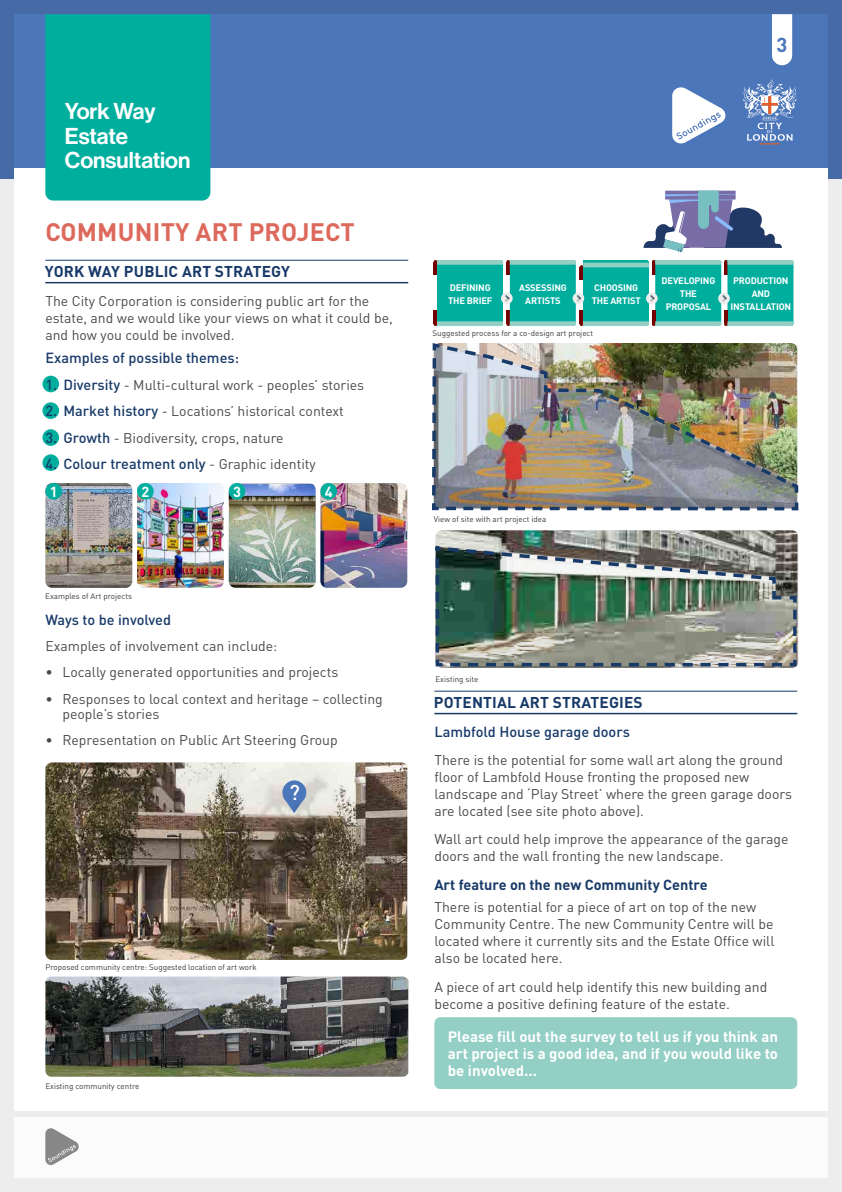
<style>
.page{position:relative;width:842px;height:1192px;background:#ededed}
.page>*{position:absolute;margin:0;border:0;box-sizing:border-box;transform-origin:0 0}
.t1{font:700 25px "DIN Pro";letter-spacing:.01em;color:#dd685c}
.t2{font:22.5px/24.8px "N Haas Grotesk DS Std 65 Md";color:#fff}
.t3{font:500 21.25px "DIN Pro";color:#fff}
.t4{font:700 20px "DIN Pro";color:#4c76ba}
.t5{font:700 15.5px "DIN Pro";letter-spacing:.01em;color:#183a68}
.t6{font:700 15px/17px "DIN Pro";color:#fff;text-align:justify}
.t7{font:500 14.5px "DIN Pro";color:#183a68}
.t8{font:700 14.5px "DIN Pro";color:#183a68}
.t9{font:700 14.5px "DIN Pro";color:#fff}
.t10{font:14px/17px "DIN Pro";color:#4a4a49}
.t11{font:700 9.35px/13px "DIN Pro";letter-spacing:-.02em;color:#fff;text-align:center}
.t12{font:8px "DIN Pro";color:#3c3c3b}
.s1{font-weight:500;font-size:14.5px;color:#183a68}
.s2{font-weight:400;font-size:14px;color:#4a4a49}
</style>
<div class="page">
<div style="left:0;top:0;width:842px;height:179px;background:#456aa6"></div>
<div style="left:14px;top:14px;width:814px;height:1164px;background:#fff"></div>
<div style="left:14px;top:14px;width:814px;height:153px;background:#4c76ba"></div>
<svg style="left:742px;top:78px;width:55px;height:66px"></svg>
<svg style="left:672px;top:87px;width:53px;height:56px"></svg>
<div style="left:45px;top:14px;width:165px;height:187px;background:#00ae9e"></div>
<div style="left:14px;top:1117px;width:814px;height:61px;background:#fbfbfb"></div>
<div style="left:11px;top:1111px;width:821px;height:6px;background:#ededed"></div>
<svg style="left:45px;top:1128px;width:34px;height:37px"></svg>
<div style="left:434px;top:1017px;width:363px;height:72px;background:#94cfc5;border-radius:6px"></div>
<svg style="left:643px;top:191px;width:139px;height:61px"></svg>
<img style="left:45px;top:762px;width:363px;height:198px">
<div style="left:42px;top:402px;width:17px;height:17px;background:#00ae9e;border-radius:50%"></div>
<div style="left:42px;top:429px;width:17px;height:17px;background:#00ae9e;border-radius:50%"></div>
<div style="left:42px;top:454px;width:17px;height:17px;background:#00ae9e;border-radius:50%"></div>
<div style="left:42px;top:376px;width:17px;height:16px;background:#00ae9e;border-radius:50%"></div>
<hr style="left:45px;top:260px;width:363px;height:1px;background:#183a68">
<hr style="left:434px;top:691px;width:363px;height:1px;background:#183a68">
<hr style="left:45px;top:282px;width:363px;height:1px;background:#183a68">
<hr style="left:434px;top:713px;width:363px;height:1px;background:#183a68">
<svg style="left:772px;top:14px;width:20px;height:51px"></svg>
<svg style="left:434px;top:260px;width:359px;height:66px;background:#26b3a5"></svg>
<svg style="left:283px;top:780px;width:22px;height:33px"></svg>
<div style="left:282px;top:780px;width:24px;height:25px;background:#4c76ba;border-radius:50%"></div>
<img style="left:45px;top:977px;width:363px;height:100px">
<img style="left:432px;top:343px;width:367px;height:168px">
<img style="left:435px;top:530px;width:362px;height:13px">
<img style="left:45px;top:483px;width:87px;height:105px">
<img style="left:320px;top:483px;width:87px;height:105px">
<img style="left:137px;top:483px;width:87px;height:105px">
<img style="left:229px;top:483px;width:87px;height:105px">
<div style="left:45px;top:483px;width:17px;height:17px;background:#00ae9e;border-radius:50%"></div>
<div style="left:137px;top:483px;width:17px;height:17px;background:#00ae9e;border-radius:50%"></div>
<div style="left:229px;top:483px;width:16px;height:17px;background:#00ae9e;border-radius:50%"></div>
<div style="left:320px;top:483px;width:17px;height:17px;background:#00ae9e;border-radius:50%"></div>
<img style="left:435px;top:543px;width:363px;height:125px">
<h2 class="t2" style="left:65px;top:99px;width:127px">York Way<br>Estate<br>Consultation</h2>
<h1 class="t1" style="left:45px;top:215px;width:311px">COMMUNITY ART PROJECT</h1>
<p class="t5" style="left:45px;top:261px;width:247px">YORK WAY PUBLIC ART STRATEGY</p>
<p class="t10" style="left:45px;top:292px;width:349px">The City Corporation is considering public art for the estate, and we would like your views on what it could be, and how you could be involved.</p>
<p class="t7" style="left:45px;top:348px;width:195px">Examples of possible themes:</p>
<p class="t10" style="left:45px;top:376px;width:320px"><span class="s1">1. Diversity</span> - Multi-cultural work - peoples’ stories</p>
<p class="t10" style="left:45px;top:402px;width:300px"><span class="s1">2. Market history</span> - Locations’ historical context</p>
<p class="t10" style="left:45px;top:428px;width:240px"><span class="s1">3. Growth</span> - Biodiversity, crops, nature</p>
<p class="t7" style="left:45px;top:454px;width:272px">4. Colour treatment only <span class="s2">- Graphic identity</span></p>
<p class="t9" style="left:50px;top:482px;width:9px">1</p>
<p class="t9" style="left:141px;top:482px;width:9px">2</p>
<p class="t9" style="left:233px;top:482px;width:9px">3</p>
<p class="t9" style="left:325px;top:482px;width:9px">4</p>
<p class="t12" style="left:45px;top:591px;width:88px">Examples of Art projects</p>
<p class="t7" style="left:45px;top:610px;width:127px">Ways to be involved</p>
<p class="t10" style="left:45px;top:637px;width:234px">Examples of involvement can include:</p>
<p class="t10" style="left:45px;top:663px;width:294px">• Locally generated opportunities and projects</p>
<p class="t10" style="left:62px;top:691px;width:322px;line-height:15px;text-indent:-17px">• Responses to local context and heritage – collecting people’s stories</p>
<p class="t10" style="left:45px;top:731px;width:294px">• Representation on Public Art Steering Group</p>
<h3 class="t3" style="left:289px;top:778px;width:12px">?</h3>
<p class="t12" style="left:45px;top:962px;width:213px">Proposed community centre: Suggested location of art work</p>
<p class="t12" style="left:45px;top:1081px;width:95px">Existing community centre</p>
<h3 class="t4" style="left:777px;top:31px;width:12px">3</h3>
<p class="t11" style="left:519px;top:280px;width:49px">ASSESSING<br>ARTISTS</p>
<p class="t11" style="left:661px;top:274px;width:55px">DEVELOPING<br>THE<br>PROPOSAL</p>
<p class="t11" style="left:730px;top:273px;width:62px">PRODUCTION<br>AND<br>INSTALLATION</p>
<p class="t11" style="left:448px;top:280px;width:46px;text-align:left">DEFINING<br>THE BRIEF</p>
<p class="t11" style="left:592px;top:280px;width:50px;text-align:left">CHOOSING<br>THE ARTIST</p>
<p class="t12" style="left:433px;top:328px;width:162px">Suggested process for a co-design art project</p>
<p class="t12" style="left:434px;top:514px;width:114px">View of site with art project idea</p>
<p class="t12" style="left:435px;top:674px;width:44px">Existing site</p>
<p class="t5" style="left:434px;top:692px;width:210px">POTENTIAL ART STRATEGIES</p>
<p class="t7" style="left:434px;top:722px;width:197px">Lambfold House garage doors</p>
<p class="t10" style="left:434px;top:751px;width:359px">There is the potential for some wall art along the ground floor of Lambfold House fronting the proposed new landscape and ‘Play Street’ where the green garage doors are located (see site photo above).</p>
<p class="t10" style="left:434px;top:830px;width:356px">Wall art could help improve the appearance of the garage doors and the wall fronting the new landscape.</p>
<p class="t8" style="left:434px;top:875px;width:275px">Art feature on the new Community Centre</p>
<p class="t10" style="left:434px;top:898px;width:342px">There is potential for a piece of art on top of the new Community Centre. The new Community Centre will be located where it currently sits and the Estate Office will also be located here.</p>
<p class="t10" style="left:434px;top:978px;width:334px">A piece of art could help identify this new building and become a positive defining feature of the estate.</p>
<p class="t6" style="left:448px;top:1027px;width:332px">Please fill out the survey to tell us if you think an art project is a good idea, and if you would like to be involved...</p>
</div>
